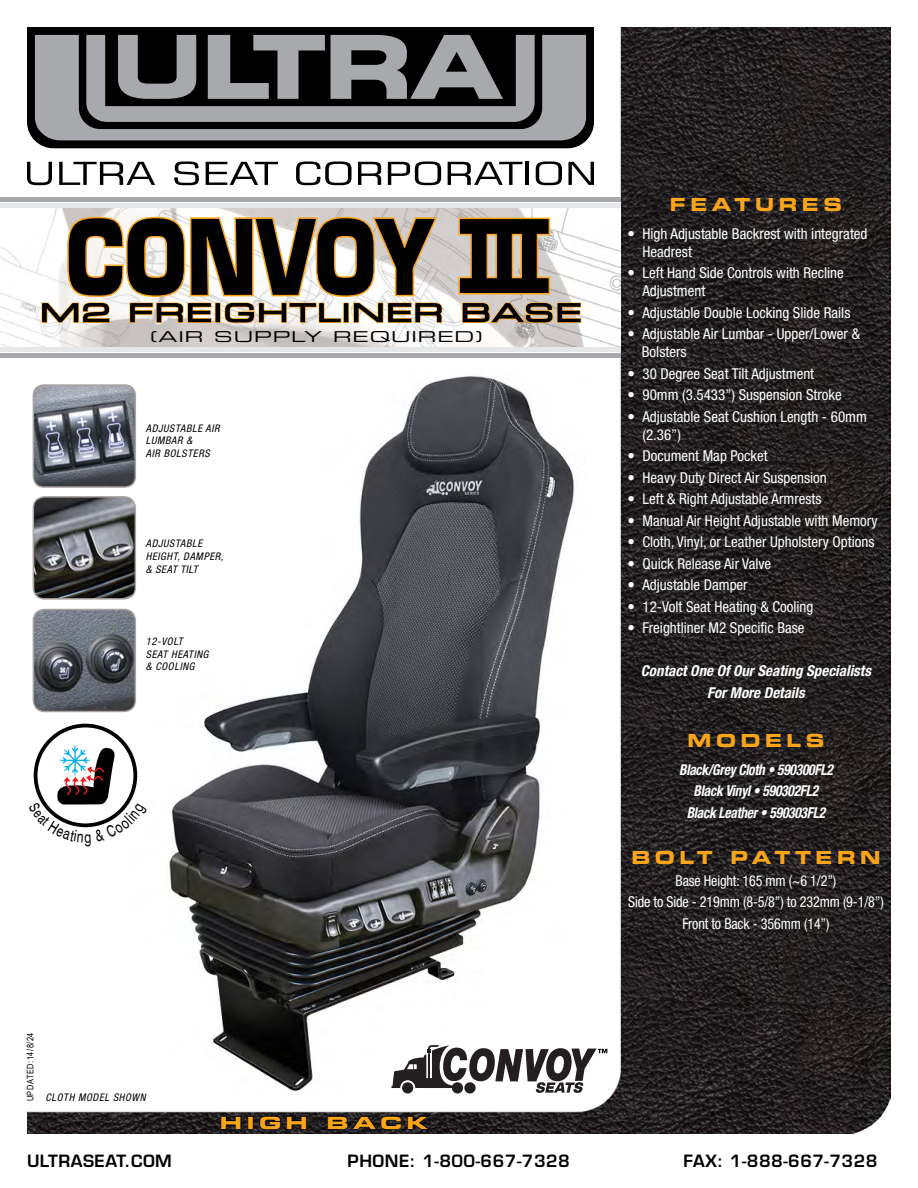
<style>
.page{position:relative;width:918px;height:1188px;background:#fff}
.page>*{position:absolute;margin:0;border:0;box-sizing:border-box;transform-origin:0 0}
.t1{font:700 101.25px "Eurostile LT Std";color:#000;scale:.8 1}
.t2{font:24px "Eurostile LT Std Ex 2";letter-spacing:.05em;color:#000;scale:1.25 1}
.Models{font:18px "Eurostile LT Std Bold Ex 2";letter-spacing:.25em;color:#faa41a}
.t3{font:16.8px "Eurostile LT Std Bold Ex 2";letter-spacing:.2em;color:#faa41a;scale:1.25 1}
.t4{font:600 16.5px "Eurostile LT Std";letter-spacing:.03em;color:#000}
.Bulleted_List{font:condensed 15px/18px "Helvetica Neue LT Pro";color:#fff}
.Bulleted_List-2{font:condensed 15px "Helvetica Neue LT Pro";color:#fff;scale:.94 1}
.Models-2{font:italic 700 condensed 15px "Helvetica Neue LT Pro";letter-spacing:-.02em;color:#fff;scale:.9 1}
.Bulleted_List_Italic{font:italic 700 condensed 15px "Helvetica Neue LT Pro";color:#fff}
.t5{font:15px "Eurostile LT Std Ex 2";letter-spacing:.05em;color:#000;scale:1.25 1}
.t6{font:italic condensed 10.5px "Helvetica Neue LT Pro";letter-spacing:.06em;color:#000}
.t7{font:9px "Arial Narrow";letter-spacing:.06em;color:#000}
</style>
<div class="page">
<img style="left:27px;top:27px;width:864px;height:1107px">
<img style="left:1px;top:208px;width:620px;height:139px">
<div style="left:1px;top:347px;width:620px;height:5px;background:#e6e7e8"></div>
<div style="left:1px;top:353px;width:620px;height:5px;background:#a7a9ac"></div>
<hr style="left:1px;top:198px;width:620px;height:4px;background:#a7a9ac">
<hr style="left:1px;top:204px;width:620px;height:4px;background:#e6e7e8">
<div style="left:27px;top:27px;width:567px;height:158px;background:#fff"></div>
<svg style="left:27px;top:162px;width:25px;height:23px"></svg>
<svg style="left:59px;top:162px;width:96px;height:23px"></svg>
<svg style="left:174px;top:161px;width:25px;height:24px"></svg>
<svg style="left:206px;top:162px;width:72px;height:23px"></svg>
<svg style="left:296px;top:161px;width:56px;height:24px"></svg>
<svg style="left:358px;top:162px;width:23px;height:23px"></svg>
<svg style="left:388px;top:161px;width:53px;height:24px"></svg>
<svg style="left:448px;top:162px;width:74px;height:23px"></svg>
<hr style="left:526px;top:162px;width:3px;height:23px;background:#000">
<svg style="left:536px;top:161px;width:26px;height:24px"></svg>
<svg style="left:568px;top:162px;width:26px;height:23px"></svg>
<svg style="left:27px;top:27px;width:567px;height:121px;background:#0a0a0a"></svg>
<svg style="left:35px;top:35px;width:551px;height:105px;background:#7e8082"></svg>
<svg style="left:86px;top:35px;width:449px;height:87px;background:#636566"></svg>
<svg style="left:220px;top:1115px;width:22px;height:15px"></svg>
<div style="left:248px;top:1116px;width:6px;height:13px;border:2px solid #000"></div>
<svg style="left:259px;top:1115px;width:49px;height:15px"></svg>
<svg style="left:327px;top:1115px;width:106px;height:16px;background:#181616"></svg>
<img style="left:100px;top:370px;width:486px;height:724px">
<svg style="left:458px;top:217px;width:93px;height:78px;background:#524735"></svg>
<img style="left:33px;top:609px;width:102px;height:102px">
<div style="left:33px;top:609px;width:103px;height:103px;border:1px solid #a9a3a1;border-radius:11px"></div>
<svg style="left:40px;top:215px;width:404px;height:110px"></svg>
<svg style="left:461px;top:301px;width:122px;height:25px;background:#9c8768"></svg>
<img style="left:33px;top:385px;width:102px;height:102px">
<div style="left:33px;top:384px;width:103px;height:104px;border:1px solid #a9a3a1;border-radius:10px"></div>
<svg style="left:392px;top:1045px;width:215px;height:48px"></svg>
<img style="left:33px;top:497px;width:102px;height:102px">
<div style="left:33px;top:496px;width:103px;height:104px;border:1px solid #a9a3a1;border-radius:11px"></div>
<svg style="left:28px;top:724px;width:119px;height:122px"></svg>
<p class="t1" style="left:66px;top:195px;width:461px">CONVOY</p>
<p class="t2" style="left:40px;top:296px;width:434px">M2 FREIGHTLINER BASE</p>
<p class="t5" style="left:151px;top:327px;width:267px">(AIR SUPPLY REQUIRED)</p>
<p class="t6" style="left:146px;top:422px;width:75px">ADJUSTABLE AIR</p>
<p class="t6" style="left:146px;top:435px;width:48px">LUMBAR &amp;</p>
<p class="t6" style="left:146px;top:447px;width:65px">AIR BOLSTERS</p>
<p class="t6" style="left:146px;top:538px;width:58px">ADJUSTABLE</p>
<p class="t6" style="left:146px;top:550px;width:79px">HEIGHT, DAMPER,</p>
<p class="t6" style="left:146px;top:563px;width:53px">&amp; SEAT TILT</p>
<p class="t6" style="left:146px;top:636px;width:38px">12-VOLT</p>
<p class="t6" style="left:146px;top:648px;width:64px">SEAT HEATING</p>
<p class="t6" style="left:146px;top:661px;width:50px">&amp; COOLING</p>
<p class="t7" style="left:24px;top:1101px;width:70px;rotate:-90deg">UPDATED:14/8/24</p>
<p class="t6" style="left:45px;top:1091px;width:102px">CLOTH MODEL SHOWN</p>
<p class="t3" style="left:220px;top:1111px;width:168px">HIGH BACK</p>
<p class="Models" style="left:670px;top:191px;width:174px">FEATURES</p>
<p class="Bulleted_List" style="left:642px;top:224px;width:227px;text-indent:-15px">• High Adjustable Backrest with integrated<br>Headrest</p>
<p class="Bulleted_List" style="left:642px;top:264px;width:203px;text-indent:-15px">• Left Hand Side Controls with Recline<br>Adjustment</p>
<p class="Bulleted_List" style="left:627px;top:303px;width:224px">• Adjustable Double Locking Slide Rails</p>
<p class="Bulleted_List" style="left:642px;top:325px;width:220px;text-indent:-14px">• Adjustable Air Lumbar - Upper/Lower &amp;<br>Bolsters</p>
<p class="Bulleted_List" style="left:627px;top:364px;width:188px">• 30 Degree Seat Tilt Adjustment</p>
<p class="Bulleted_List" style="left:627px;top:386px;width:216px">• 90mm (3.5433”) Suspension Stroke</p>
<p class="Bulleted_List" style="left:642px;top:407px;width:226px;text-indent:-15px">• Adjustable Seat Cushion Length - 60mm (2.36”)</p>
<p class="Bulleted_List" style="left:627px;top:447px;width:142px">• Document Map Pocket</p>
<p class="Bulleted_List" style="left:627px;top:468px;width:201px">• Heavy Duty Direct Air Suspension</p>
<p class="Bulleted_List" style="left:627px;top:490px;width:196px">• Left &amp; Right Adjustable Armrests</p>
<p class="Bulleted_List" style="left:627px;top:511px;width:252px">• Manual Air Height Adjustable with Memory</p>
<p class="Bulleted_List" style="left:627px;top:533px;width:249px">• Cloth, Vinyl, or Leather Upholstery Options</p>
<p class="Bulleted_List" style="left:627px;top:554px;width:145px">• Quick Release Air Valve</p>
<p class="Bulleted_List" style="left:627px;top:576px;width:122px">• Adjustable Damper</p>
<p class="Bulleted_List" style="left:627px;top:598px;width:188px">• 12-Volt Seat Heating &amp; Cooling</p>
<p class="Bulleted_List" style="left:627px;top:619px;width:179px">• Freightliner M2 Specific Base</p>
<p class="Bulleted_List_Italic" style="left:641px;top:662px;width:232px">Contact One Of Our Seating Specialists</p>
<p class="Bulleted_List_Italic" style="left:707px;top:684px;width:99px">For More Details</p>
<p class="Models" style="left:688px;top:727px;width:138px">MODELS</p>
<p class="Models-2" style="left:679px;top:760px;width:172px">Black/Grey Cloth • 590300FL2</p>
<p class="Models-2" style="left:694px;top:782px;width:140px">Black Vinyl • 590302FL2</p>
<p class="Models-2" style="left:687px;top:803px;width:155px">Black Leather • 590303FL2</p>
<p class="Models" style="left:631px;top:845px;width:251px">BOLT PATTERN</p>
<p class="Bulleted_List-2" style="left:676px;top:872px;width:172px">Base Height: 165 mm (~6 1/2”)</p>
<p class="Bulleted_List-2" style="left:628px;top:893px;width:273px">Side to Side - 219mm (8-5/8”) to 232mm (9-1/8”)</p>
<p class="Bulleted_List-2" style="left:682px;top:915px;width:158px">Front to Back - 356mm (14”)</p>
<p class="t4" style="left:27px;top:1151px;width:146px">ULTRASEAT.COM</p>
<p class="t4" style="left:348px;top:1151px;width:224px">PHONE: 1-800-667-7328</p>
<p class="t4" style="left:684px;top:1151px;width:195px">FAX: 1-888-667-7328</p>
</div>
